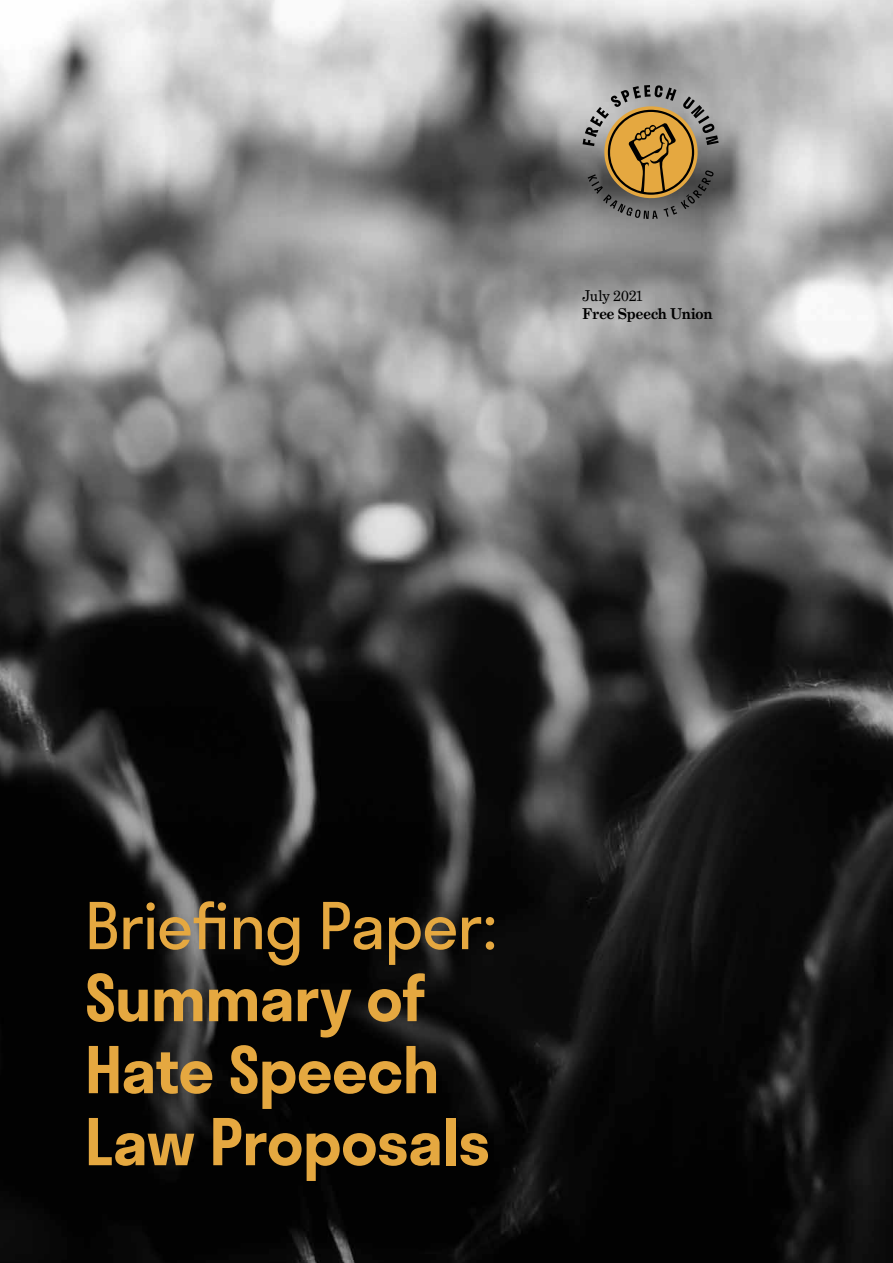
<style>
.page{position:relative;width:893px;height:1263px;background:#fff}
.page>*{position:absolute;margin:0;border:0;box-sizing:border-box;transform-origin:0 0}
.t1{font:600 63px/72px "Stratos";letter-spacing:-.01em;color:#e5a840}
.t2{font:63px "Stratos";letter-spacing:-.015em;color:#e5a840}
.t3{font:700 15px "Grad";letter-spacing:.005em;color:#000}
.t4{font:15px "Grad";color:#000}
</style>
<div class="page">
<img style="left:0;top:0;width:893px;height:1263px">
<svg style="left:583px;top:85px;width:136px;height:134px;background:#927f60"></svg>
<p class="t4" style="left:583px;top:286px;width:62px">July 2021</p>
<p class="t3" style="left:583px;top:304px;width:132px">Free Speech Union</p>
<p class="t2" style="left:85px;top:875px;width:413px">Briefing Paper:</p>
<p class="t1" style="left:85px;top:960px;width:406px">Summary of<br>Hate Speech<br>Law Proposals</p>
</div>
